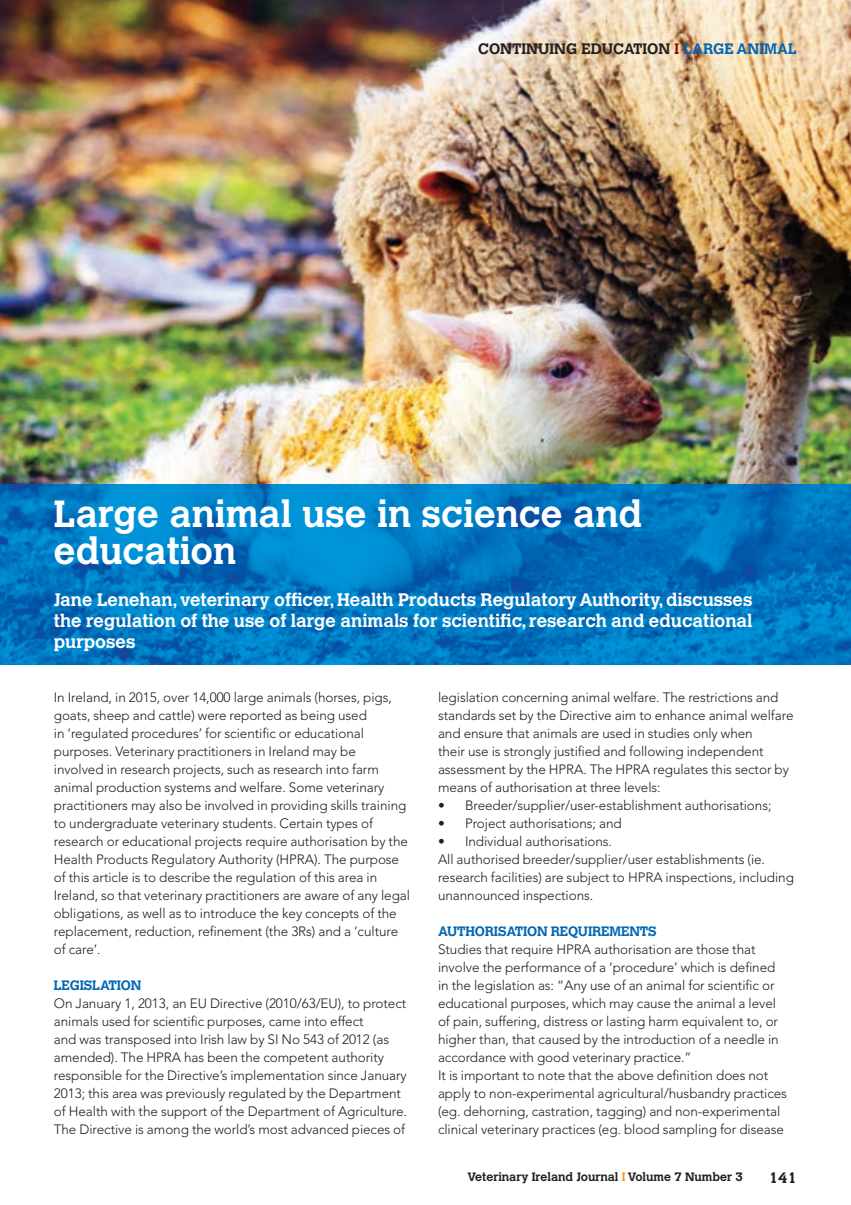
<style>
.page{position:relative;width:851px;height:1205px;background:#fff}
.page>*{position:absolute;margin:0;border:0;box-sizing:border-box;transform-origin:0 0}
.t1{font:700 37.5px/37.5px "Calvert";color:#fff}
.t2{font:700 18px/21px "Calvert";color:#fff;text-align:justify}
.t3{font:700 15px "Calvert";color:#231f20}
.t4{font:300 13.5px/18px "Avenir";letter-spacing:-.005em;color:#231f20}
.t5{font:700 13.5px "Calvert";letter-spacing:-.01em;color:#0166b3}
.t6{font:700 12px "Calvert";color:#231f20}
.s1{color:#8b0a02}
.s2{color:#0166b3}
.s3{color:#f7981d}
</style>
<div class="page">
<img style="left:0;top:0;width:850px;height:485px">
<img style="left:0;top:485px;width:850px;height:179px">
<p class="t3" style="left:478px;top:39px;width:320px">CONTINUING EDUCATION <span class="s1">I</span> <span class="s2">LARGE ANIMAL</span></p>
<h1 class="t1" style="left:54px;top:494px;width:590px">Large animal use in science and education</h1>
<h2 class="t2" style="left:54px;top:589px;width:700px">Jane Lenehan, veterinary officer, Health Products Regulatory Authority, discusses the regulation of the use of large animals for scientific, research and educational purposes</h2>
<p class="t4" style="left:54px;top:688px;width:358px">In Ireland, in 2015, over 14,000 large animals (horses, pigs, goats, sheep and cattle) were reported as being used<br>in ‘regulated procedures’ for scientific or educational purposes. Veterinary practitioners in Ireland may be<br>involved in research projects, such as research into farm animal production systems and welfare. Some veterinary practitioners may also be involved in providing skills training to undergraduate veterinary students. Certain types of research or educational projects require authorisation by the Health Products Regulatory Authority (HPRA). The purpose of this article is to describe the regulation of this area in Ireland, so that veterinary practitioners are aware of any legal obligations, as well as to introduce the key concepts of the replacement, reduction, refinement (the 3Rs) and a ‘culture of care’.</p>
<p class="t5" style="left:54px;top:976px;width:89px">LEGISLATION</p>
<p class="t4" style="left:54px;top:994px;width:355px">On January 1, 2013, an EU Directive (2010/63/EU), to protect animals used for scientific purposes, came into effect<br>and was transposed into Irish law by SI No 543 of 2012 (as amended). The HPRA has been the competent authority responsible for the Directive’s implementation since January 2013; this area was previously regulated by the Department of Health with the support of the Department of Agriculture.<br>The Directive is among the world’s most advanced pieces of</p>
<p class="t4" style="left:438px;top:688px;width:357px">legislation concerning animal welfare. The restrictions and standards set by the Directive aim to enhance animal welfare and ensure that animals are used in studies only when<br>their use is strongly justified and following independent assessment by the HPRA. The HPRA regulates this sector by means of authorisation at three levels:</p>
<p class="t4" style="left:438px;top:796px;width:335px">• Breeder/supplier/user-establishment authorisations;</p>
<p class="t4" style="left:438px;top:814px;width:185px">• Project authorisations; and</p>
<p class="t4" style="left:438px;top:832px;width:357px">• Individual authorisations.<br>All authorised breeder/supplier/user establishments (ie. research facilities) are subject to HPRA inspections, including unannounced inspections.</p>
<p class="t5" style="left:438px;top:922px;width:220px">AUTHORISATION REQUIREMENTS</p>
<p class="t4" style="left:438px;top:940px;width:350px">Studies that require HPRA authorisation are those that involve the performance of a ‘procedure’ which is defined in the legislation as: “Any use of an animal for scientific or educational purposes, which may cause the animal a level of pain, suffering, distress or lasting harm equivalent to, or higher than, that caused by the introduction of a needle in accordance with good veterinary practice.”<br>It is important to note that the above definition does not apply to non-experimental agricultural/husbandry practices (eg. dehorning, castration, tagging) and non-experimental clinical veterinary practices (eg. blood sampling for disease</p>
<p class="t6" style="left:467px;top:1169px;width:277px">Veterinary Ireland Journal <span class="s3">I</span> Volume 7 Number 3</p>
<p class="t3" style="left:769px;top:1167px;width:29px">141</p>
</div>
